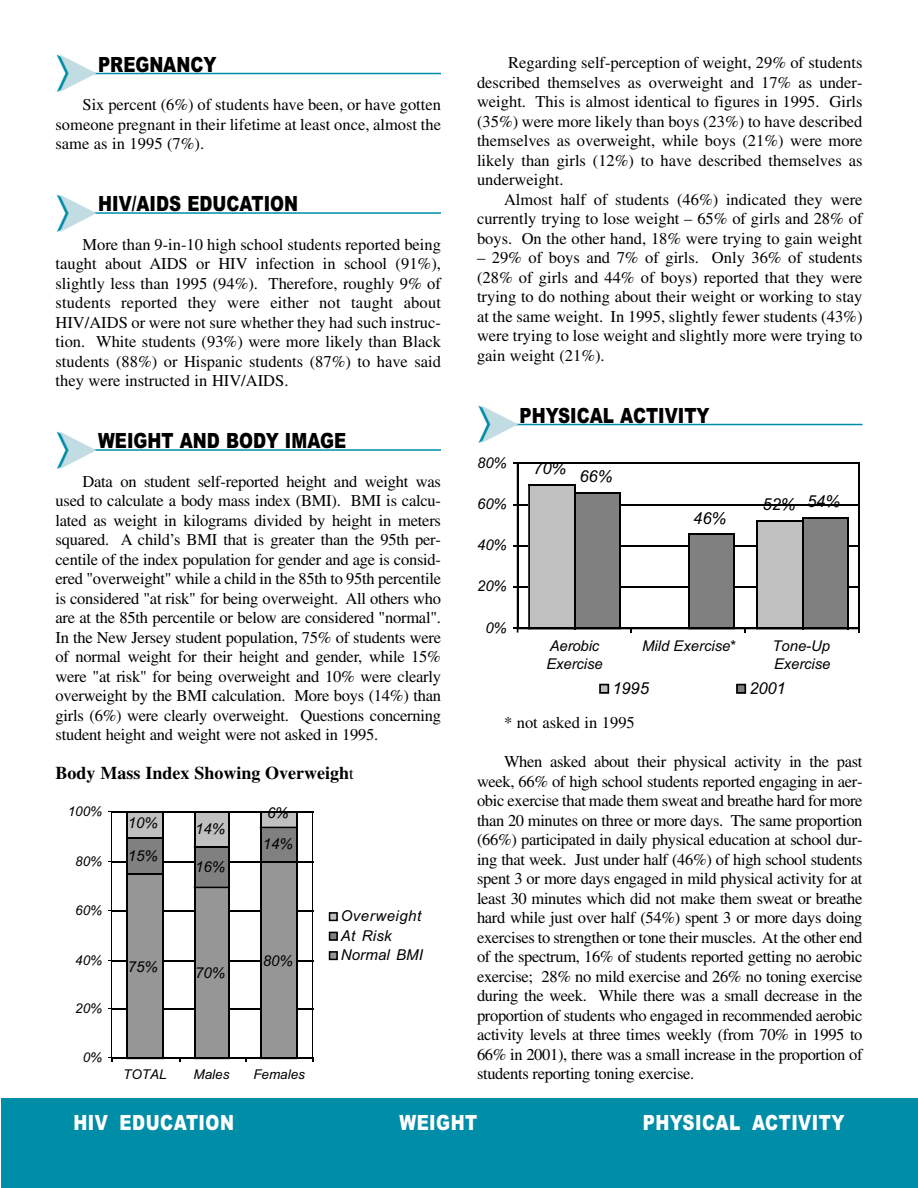
<style>
.page{position:relative;width:918px;height:1188px;background:#fff}
.page>*{position:absolute;margin:0;border:0;box-sizing:border-box;transform-origin:0 0}
.t1{font:900 21px "Arial";color:#000;scale:.8 1}
.t2{font:900 21px "Arial";letter-spacing:.025em;color:#fff;scale:.8 1}
.t3{font:700 18px "Times";color:#000}
.t4{font:16.5px/19.5px "Times";color:#000;text-align:justify}
.t5{font:700 16.5px "Arial";letter-spacing:-.005em;color:#000}
.t6{font:700 15px/19.5px "Arial";letter-spacing:.01em;color:#000}
.t7{font:14.85px/18.1px "Arial";letter-spacing:-.005em;color:#000}
.t8{font:13.5px "Arial";letter-spacing:-.005em;color:#000}
.s1{font-weight:400;font-size:16.5px}
</style>
<div class="page">
<hr style="left:66px;top:73px;width:375px;height:1px;background:#008da7">
<hr style="left:66px;top:212px;width:375px;height:2px;background:#008da7">
<hr style="left:66px;top:449px;width:375px;height:2px;background:#008da7">
<hr style="left:488px;top:424px;width:375px;height:1px;background:#008da7">
<hr style="left:111px;top:1008px;width:203px;height:2px;background:#000">
<hr style="left:111px;top:960px;width:203px;height:2px;background:#000">
<hr style="left:111px;top:911px;width:203px;height:1px;background:#000">
<hr style="left:111px;top:861px;width:203px;height:2px;background:#000">
<hr style="left:111px;top:812px;width:203px;height:1px;background:#000">
<div style="left:126px;top:873px;width:36px;height:185px;background:#969696"></div>
<hr style="left:162px;top:873px;width:2px;height:186px;background:#000">
<hr style="left:126px;top:873px;width:2px;height:186px;background:#000">
<div style="left:194px;top:887px;width:34px;height:171px;background:#969696"></div>
<hr style="left:228px;top:887px;width:2px;height:172px;background:#000">
<hr style="left:194px;top:887px;width:1px;height:172px;background:#000">
<div style="left:260px;top:861px;width:36px;height:197px;background:#969696"></div>
<hr style="left:296px;top:861px;width:1px;height:198px;background:#000">
<hr style="left:260px;top:861px;width:1px;height:198px;background:#000">
<div style="left:126px;top:837px;width:36px;height:36px;background:#808080"></div>
<hr style="left:162px;top:837px;width:2px;height:38px;background:#000">
<svg style="left:128px;top:873px;width:34px;height:2px"></svg>
<hr style="left:126px;top:837px;width:2px;height:38px;background:#000">
<div style="left:194px;top:846px;width:34px;height:41px;background:#808080"></div>
<hr style="left:228px;top:846px;width:2px;height:42px;background:#000">
<svg style="left:195px;top:887px;width:33px;height:1px"></svg>
<hr style="left:194px;top:846px;width:1px;height:42px;background:#000">
<div style="left:260px;top:827px;width:36px;height:34px;background:#808080"></div>
<hr style="left:296px;top:827px;width:1px;height:36px;background:#000">
<svg style="left:261px;top:861px;width:35px;height:2px"></svg>
<hr style="left:260px;top:827px;width:1px;height:36px;background:#000">
<div style="left:126px;top:812px;width:36px;height:25px;background:#c0c0c0"></div>
<hr style="left:126px;top:812px;width:38px;height:1px;background:#000">
<hr style="left:162px;top:812px;width:2px;height:27px;background:#000">
<svg style="left:128px;top:837px;width:34px;height:2px"></svg>
<hr style="left:126px;top:812px;width:2px;height:27px;background:#000">
<div style="left:194px;top:812px;width:34px;height:34px;background:#c0c0c0"></div>
<hr style="left:194px;top:812px;width:36px;height:1px;background:#000">
<hr style="left:228px;top:812px;width:2px;height:36px;background:#000">
<svg style="left:195px;top:846px;width:33px;height:2px"></svg>
<hr style="left:194px;top:812px;width:1px;height:36px;background:#000">
<svg style="left:260px;top:813px;width:37px;height:15px"></svg>
<hr style="left:111px;top:1058px;width:203px;height:1px;background:#000">
<div style="left:329px;top:912px;width:9px;height:9px;background:#c0c0c0"></div>
<div style="left:329px;top:912px;width:9px;height:9px;border:2px solid #000"></div>
<div style="left:329px;top:932px;width:9px;height:9px;background:#808080"></div>
<div style="left:329px;top:932px;width:9px;height:9px;border:2px solid #000"></div>
<div style="left:329px;top:951px;width:9px;height:9px;background:#969696"></div>
<div style="left:329px;top:951px;width:9px;height:9px;border:2px solid #000"></div>
<div style="left:2px;top:1098px;width:916px;height:90px;background:#008da7"></div>
<svg style="left:513px;top:463px;width:347px;height:170px"></svg>
<div style="left:599px;top:684px;width:10px;height:10px;background:#c0c0c0"></div>
<div style="left:599px;top:684px;width:10px;height:10px;border:2px solid #000"></div>
<div style="left:736px;top:684px;width:10px;height:10px;background:#808080"></div>
<div style="left:736px;top:684px;width:10px;height:10px;border:2px solid #000"></div>
<svg style="left:66px;top:72px;width:28px;height:3px"></svg>
<svg style="left:66px;top:212px;width:28px;height:2px"></svg>
<svg style="left:66px;top:449px;width:28px;height:2px"></svg>
<svg style="left:487px;top:423px;width:28px;height:3px"></svg>
<p class="t1" style="left:98px;top:57px;width:149px">PREGNANCY</p>
<p class="t4" style="left:56px;top:97px;width:387px;text-indent:27px">Six percent (6%) of students have been, or have gotten someone pregnant in their lifetime at least once, almost the same as in 1995 (7%).</p>
<p class="t1" style="left:98px;top:196px;width:252px">HIV/AIDS EDUCATION</p>
<p class="t4" style="left:56px;top:236px;width:387px;text-indent:27px">More than 9-in-10 high school students reported being taught about AIDS or HIV infection in school (91%), slightly less than 1995 (94%). Therefore, roughly 9% of students reported they were either not taught about HIV/AIDS or were not sure whether they had such instruc&shy;tion. White students (93%) were more likely than Black students (88%) or Hispanic students (87%) to have said they were instructed in HIV/AIDS.</p>
<p class="t1" style="left:98px;top:433px;width:312px">WEIGHT AND BODY IMAGE</p>
<p class="t4" style="left:56px;top:473px;width:387px;text-indent:27px">Data on student self-reported height and weight was used to calculate a body mass index (BMI). BMI is calcu&shy;lated as weight in kilograms divided by height in meters squared. A child’s BMI that is greater than the 95th per&shy;centile of the index population for gender and age is consid&shy;ered "overweight" while a child in the 85th to 95th percentile is considered "at risk" for being overweight. All others who are at the 85th percentile or below are considered "normal".<br>In the New Jersey student population, 75% of students were of normal weight for their height and gender, while 15% were "at risk" for being overweight and 10% were clearly overweight by the BMI calculation. More boys (14%) than girls (6%) were clearly overweight. Questions concerning student height and weight were not asked in 1995.</p>
<p class="t3" style="left:56px;top:767px;width:300px">Body Mass Index Showing Overweigh<span class="s1">t</span></p>
<p class="t8" style="left:68px;top:806px;width:36px">100%</p>
<p class="t8" style="left:75px;top:856px;width:28px">80%</p>
<p class="t8" style="left:75px;top:905px;width:28px">60%</p>
<p class="t8" style="left:75px;top:955px;width:28px">40%</p>
<p class="t8" style="left:75px;top:1003px;width:28px">20%</p>
<p class="t8" style="left:83px;top:1052px;width:21px">0%</p>
<p class="t6" style="left:128px;top:815px;width:31px">10%</p>
<p class="t6" style="left:128px;top:848px;width:31px">15%</p>
<p class="t6" style="left:128px;top:959px;width:31px">75%</p>
<p class="t6" style="left:195px;top:821px;width:31px">14%</p>
<p class="t6" style="left:195px;top:858px;width:31px">16%</p>
<p class="t6" style="left:195px;top:965px;width:31px">70%</p>
<p class="t6" style="left:267px;top:804px;width:23px">6%</p>
<p class="t6" style="left:263px;top:836px;width:31px">14%</p>
<p class="t6" style="left:263px;top:953px;width:31px">80%</p>
<p class="t8" style="left:123px;top:1069px;width:45px">TOTAL</p>
<p class="t8" style="left:194px;top:1069px;width:37px">Males</p>
<p class="t8" style="left:253px;top:1069px;width:53px">Females</p>
<p class="t6" style="left:341px;top:908px;width:84px">Overweight<br>At Risk<br>Normal BMI</p>
<p class="t4" style="left:477px;top:55px;width:387px;text-indent:31px">Regarding self-perception of weight, 29% of students described themselves as overweight and 17% as under&shy;weight. This is almost identical to figures in 1995. Girls (35%) were more likely than boys (23%) to have described themselves as overweight, while boys (21%) were more likely than girls (12%) to have described themselves as underweight.</p>
<p class="t4" style="left:477px;top:191px;width:387px;text-indent:27px">Almost half of students (46%) indicated they were currently trying to lose weight – 65% of girls and 28% of boys. On the other hand, 18% were trying to gain weight</p>
<p class="t4" style="left:477px;top:250px;width:387px">– 29% of boys and 7% of girls. Only 36% of students (28% of girls and 44% of boys) reported that they were trying to do nothing about their weight or working to stay at the same weight. In 1995, slightly fewer students (43%) were trying to lose weight and slightly more were trying to gain weight (21%).</p>
<p class="t7" style="left:477px;top:455px;width:31px">80%</p>
<p class="t7" style="left:477px;top:496px;width:31px">60%</p>
<p class="t7" style="left:477px;top:537px;width:31px">40%</p>
<p class="t7" style="left:477px;top:578px;width:31px">20%</p>
<p class="t7" style="left:485px;top:620px;width:23px">0%</p>
<p class="t1" style="left:520px;top:408px;width:239px">PHYSICAL ACTIVITY</p>
<p class="t5" style="left:533px;top:462px;width:34px">70%</p>
<p class="t5" style="left:579px;top:471px;width:34px">66%</p>
<p class="t5" style="left:693px;top:512px;width:34px">46%</p>
<p class="t5" style="left:763px;top:499px;width:34px">52%</p>
<p class="t5" style="left:807px;top:495px;width:34px">54%</p>
<p class="t7" style="left:546px;top:638px;width:58px">Aerobic<br>Exercise</p>
<p class="t7" style="left:642px;top:638px;width:96px">Mild Exercise*</p>
<p class="t7" style="left:772px;top:638px;width:59px">Tone-Up<br>Exercise</p>
<p class="t5" style="left:612px;top:682px;width:38px">1995</p>
<p class="t5" style="left:749px;top:682px;width:38px">2001</p>
<p class="t4" style="left:504px;top:715px;width:132px">* not asked in 1995</p>
<p class="t4" style="left:477px;top:754px;width:387px;text-indent:27px">When asked about their physical activity in the past week, 66% of high school students reported engaging in aer&shy;obic exercise that made them sweat and breathe hard for more than 20 minutes on three or more days. The same proportion (66%) participated in daily physical education at school dur&shy;ing that week. Just under half (46%) of high school students spent 3 or more days engaged in mild physical activity for at least 30 minutes which did not make them sweat or breathe hard while just over half (54%) spent 3 or more days doing exercises to strengthen or tone their muscles. At the other end of the spectrum, 16% of students reported getting no aerobic exercise; 28% no mild exercise and 26% no toning exercise during the week. While there was a small decrease in the proportion of students who engaged in recommended aerobic activity levels at three times weekly (from 70% in 1995 to 66% in 2001), there was a small increase in the proportion of students reporting toning exercise.</p>
<p class="t2" style="left:73px;top:1115px;width:202px">HIV EDUCATION</p>
<p class="t2" style="left:399px;top:1115px;width:99px">WEIGHT</p>
<p class="t2" style="left:643px;top:1115px;width:254px">PHYSICAL ACTIVITY</p>
</div>
